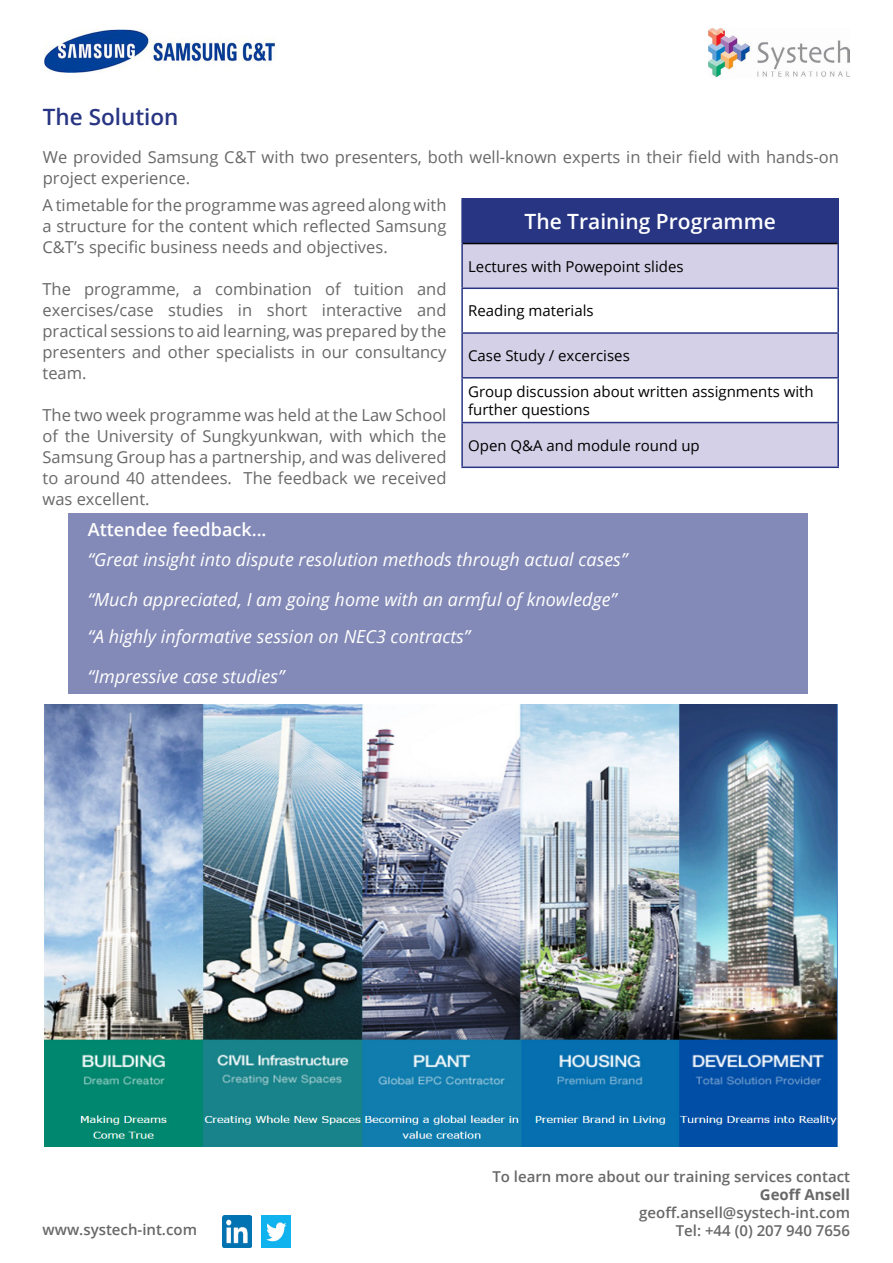
<style>
.page{position:relative;width:893px;height:1263px;background:#fff}
.page>*{position:absolute;margin:0;border:0;box-sizing:border-box;transform-origin:0 0}
.t1{font:600 22.5px "Open Sans";color:#283583}
.t2{font:600 21px "Open Sans";color:#fff}
.t3{font:italic 18px/36.9px "Open Sans";color:#fff}
.t4{font:600 18px "Open Sans";color:#fff}
.t5{font:16.5px/21px "Open Sans";color:#686868;text-align:justify}
.t6{font:15px/18px "Open Sans";color:#000}
.t7{font:600 15px/18px "Open Sans";color:#686868;text-align:right}
.t8{font:700 15px "Open Sans";color:#686868}
</style>
<div class="page">
<img style="left:44px;top:29px;width:232px;height:44px">
<img style="left:708px;top:30px;width:142px;height:48px">
<svg style="left:708px;top:29px;width:17px;height:7px"></svg>
<img style="left:222px;top:1215px;width:30px;height:33px">
<img style="left:262px;top:1215px;width:29px;height:33px">
<img style="left:44px;top:704px;width:794px;height:442px">
<div style="left:462px;top:199px;width:376px;height:44px;background:#283583"></div>
<svg style="left:463px;top:244px;width:374px;height:223px;fill:#d3d0e7"></svg>
<hr style="left:461px;top:198px;width:378px;height:2px;background:#283583">
<hr style="left:461px;top:200px;width:2px;height:44px;background:#283583">
<hr style="left:837px;top:200px;width:2px;height:44px;background:#283583">
<hr style="left:461px;top:244px;width:2px;height:44px;background:#283583">
<hr style="left:837px;top:244px;width:2px;height:44px;background:#283583">
<hr style="left:461px;top:288px;width:378px;height:1px;background:#283583">
<hr style="left:461px;top:289px;width:2px;height:43px;background:#283583">
<hr style="left:837px;top:289px;width:2px;height:43px;background:#283583">
<hr style="left:461px;top:332px;width:378px;height:2px;background:#283583">
<hr style="left:461px;top:334px;width:2px;height:43px;background:#283583">
<hr style="left:837px;top:334px;width:2px;height:43px;background:#283583">
<hr style="left:461px;top:377px;width:378px;height:2px;background:#283583">
<hr style="left:461px;top:379px;width:2px;height:43px;background:#283583">
<hr style="left:837px;top:379px;width:2px;height:43px;background:#283583">
<hr style="left:461px;top:422px;width:378px;height:1px;background:#283583">
<hr style="left:461px;top:423px;width:2px;height:44px;background:#283583">
<hr style="left:837px;top:423px;width:2px;height:44px;background:#283583">
<hr style="left:461px;top:467px;width:378px;height:1px;background:#283583">
<hr style="left:463px;top:243px;width:374px;height:1px;background:#000">
<div style="left:68px;top:513px;width:740px;height:180px;background:#838ab7"></div>
<h1 class="t1" style="left:43px;top:102px;width:137px">The Solution</h1>
<p class="t5" style="left:43px;top:146px;width:798px">We provided Samsung C&amp;T with two presenters, both well-known experts in their field with hands-on project experience.</p>
<p class="t5" style="left:43px;top:194px;width:405px">A timetable for the programme was agreed along with a structure for the content which reflected Samsung C&amp;T’s specific business needs and objectives.</p>
<p class="t5" style="left:43px;top:278px;width:405px">The programme, a combination of tuition and exercises/case studies in short interactive and practical sessions to aid learning, was prepared by the presenters and other specialists in our consultancy team.</p>
<p class="t5" style="left:43px;top:404px;width:405px">The two week programme was held at the Law School of the University of Sungkyunkwan, with which the Samsung Group has a partnership, and was delivered to around 40 attendees. The feedback we received was excellent.</p>
<p class="t2" style="left:524px;top:207px;width:253px">The Training Programme</p>
<p class="t6" style="left:468px;top:257px;width:217px">Lectures with Powepoint slides</p>
<p class="t6" style="left:468px;top:302px;width:127px">Reading materials</p>
<p class="t6" style="left:468px;top:346px;width:163px">Case Study / excercises</p>
<p class="t6" style="left:468px;top:382px;width:347px">Group discussion about written assignments with further questions</p>
<p class="t6" style="left:468px;top:436px;width:233px">Open Q&amp;A and module round up</p>
<p class="t4" style="left:88px;top:517px;width:180px">Attendee feedback...</p>
<p class="t3" style="left:88px;top:540px;width:541px">“Great insight into dispute resolution methods through actual cases”</p>
<p class="t3" style="left:88px;top:581px;width:530px">“Much appreciated, I am going home with an armful of knowledge” “A highly informative session on NEC3 contracts”</p>
<p class="t3" style="left:88px;top:657px;width:198px">“Impressive case studies”</p>
<p class="t7" style="left:43px;top:1220px;width:156px">www.systech-int.com</p>
<p class="t7" style="left:492px;top:1167px;width:359px">To learn more about our training services contact</p>
<p class="t8" style="left:760px;top:1183px;width:92px">Geoff Ansell</p>
<p class="t7" style="left:639px;top:1203px;width:212px">geoff.ansell@systech-int.com<br>Tel: +44 (0) 207 940 7656</p>
</div>
